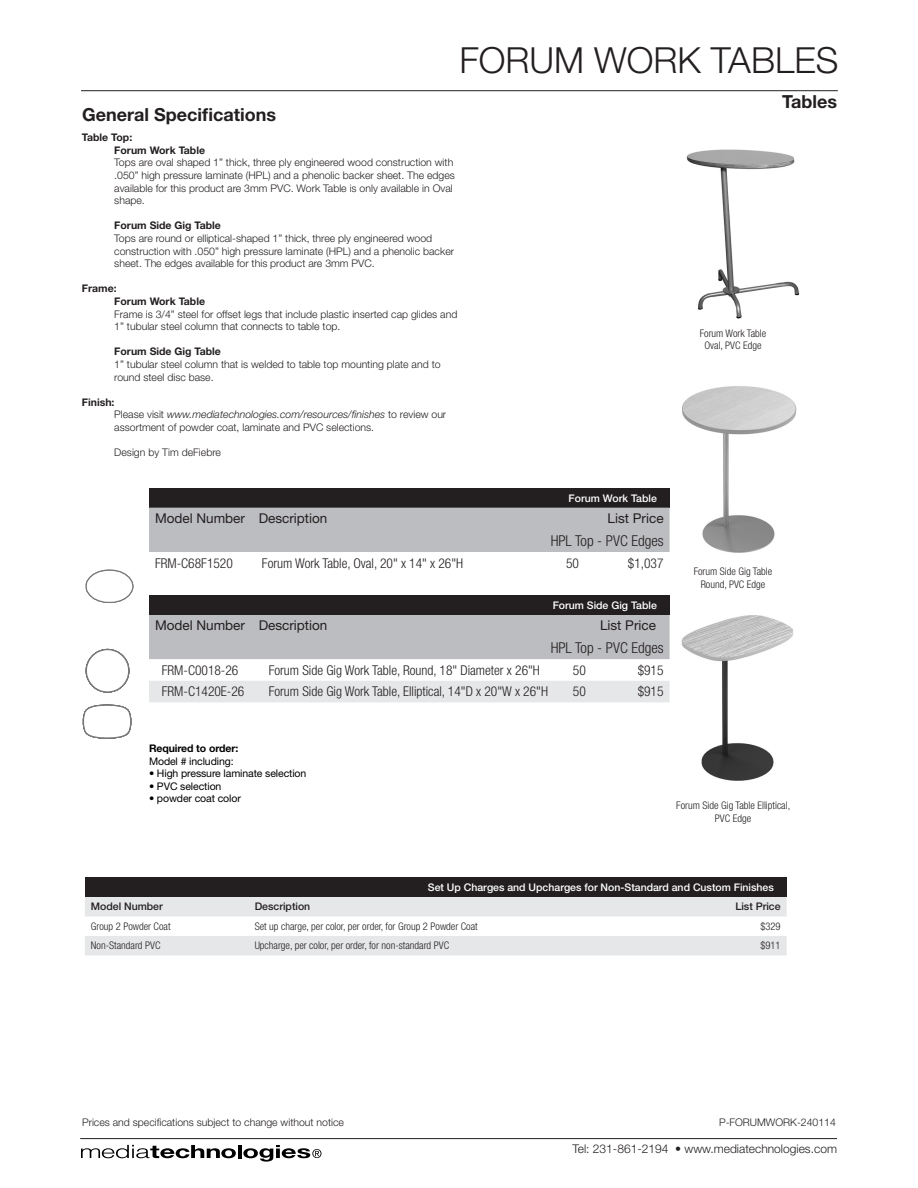
<style>
.page{position:relative;width:918px;height:1188px;background:#fff}
.page>*{position:absolute;margin:0;border:0;box-sizing:border-box;transform-origin:0 0}
.Product_Name_Page_Title{font:300 36px "Helvetica Neue LT Std";color:#231f20}
.General_Specifications_Heading{font:700 18px "Helvetica Neue LT Std";color:#231f20}
.t1{font:300 condensed 15px "Helvetica Neue LT Std";color:#231f20}
.t2{font:300 condensed 13.5px "Helvetica Neue LT Std";color:#231f20}
.t3{font:13.5px "Helvetica Neue LT Std";color:#231f20}
.t4{font:300 12px "Helvetica Neue LT Std";color:#231f20}
.main_spec{font:300 10.5px/12.6px "Helvetica Neue LT Std";color:#231f20}
.Table_Body{font:300 condensed 10.5px/12.6px "Helvetica Neue LT Std";color:#231f20;text-align:center}
.Table_Line_Head{font:500 10.5px "Helvetica Neue LT Std";color:#fff}
.t5{font:10.5px "Helvetica Neue LT Std";letter-spacing:-.01em;color:#000}
.main_spec-2{font:700 10.5px "Helvetica Neue LT Std";color:#231f20}
.Table_Column_Head{font:500 10.5px "Helvetica Neue LT Std";color:#231f20}
.spec_subhead{font:700 10.5px "Helvetica Neue LT Std";color:#231f20}
.t6{font:700 10.5px "Helvetica Neue LT Std";letter-spacing:-.01em;color:#000}
.s1{font-style:italic}
</style>
<div class="page">
<svg style="left:81px;top:1145px;width:155px;height:13px"></svg>
<hr style="left:238px;top:1145px;width:4px;height:13px;background:#000">
<svg style="left:243px;top:1145px;width:79px;height:17px"></svg>
<hr style="left:80px;top:1138px;width:757px;height:1px;background:#231f20">
<hr style="left:81px;top:90px;width:757px;height:1px;background:#231f20">
<img style="left:686px;top:149px;width:114px;height:170px">
<img style="left:681px;top:615px;width:112px;height:166px">
<img style="left:682px;top:386px;width:115px;height:167px">
<div style="left:149px;top:488px;width:521px;height:20px;background:#231f20"></div>
<svg style="left:149px;top:508px;width:521px;height:151px;fill:#bcbdc0"></svg>
<div style="left:149px;top:595px;width:521px;height:20px;background:#231f20"></div>
<div style="left:149px;top:681px;width:521px;height:21px;background:#e6e7e9"></div>
<svg style="left:85px;top:569px;width:49px;height:34px"></svg>
<svg style="left:85px;top:648px;width:45px;height:45px"></svg>
<svg style="left:82px;top:704px;width:50px;height:35px"></svg>
<div style="left:85px;top:878px;width:702px;height:19px;background:#231f20"></div>
<svg style="left:85px;top:897px;width:702px;height:58px"></svg>
<p class="General_Specifications_Heading" style="left:82px;top:103px;width:195px">General Specifications</p>
<p class="Product_Name_Page_Title" style="left:459px;top:39px;width:380px">FORUM WORK TABLES</p>
<h2 class="General_Specifications_Heading" style="left:782px;top:90px;width:56px">Tables</h2>
<p class="spec_subhead" style="left:82px;top:131px;width:52px">Table Top:</p>
<p class="main_spec-2" style="left:114px;top:144px;width:92px">Forum Work Table</p>
<p class="main_spec" style="left:114px;top:156px;width:342px">Tops are oval shaped 1” thick, three ply engineered wood construction with .050” high pressure laminate (HPL) and a phenolic backer sheet. The edges available for this product are 3mm PVC. Work Table is only available in Oval shape.</p>
<p class="main_spec-2" style="left:114px;top:219px;width:108px">Forum Side Gig Table</p>
<p class="main_spec" style="left:114px;top:232px;width:341px">Tops are round or elliptical-shaped 1” thick, three ply engineered wood construction with .050” high pressure laminate (HPL) and a phenolic backer sheet. The edges available for this product are 3mm PVC.</p>
<p class="spec_subhead" style="left:82px;top:282px;width:36px">Frame:</p>
<p class="main_spec-2" style="left:114px;top:295px;width:92px">Forum Work Table</p>
<p class="main_spec" style="left:114px;top:307px;width:345px">Frame is 3/4” steel for offset legs that include plastic inserted cap glides and<br>1” tubular steel column that connects to table top.</p>
<p class="main_spec-2" style="left:114px;top:345px;width:108px">Forum Side Gig Table</p>
<p class="main_spec" style="left:114px;top:358px;width:328px">1” tubular steel column that is welded to table top mounting plate and to round steel disc base.</p>
<p class="spec_subhead" style="left:82px;top:396px;width:34px">Finish:</p>
<p class="main_spec" style="left:114px;top:408px;width:333px">Please visit <span class="s1">www.mediatechnologies.com/resources/finishes</span> to review our assortment of powder coat, laminate and PVC selections.</p>
<p class="main_spec" style="left:114px;top:446px;width:108px">Design by Tim deFiebre</p>
<p class="Table_Line_Head" style="left:569px;top:492px;width:90px">Forum Work Table</p>
<p class="t3" style="left:155px;top:510px;width:92px">Model Number</p>
<p class="t3" style="left:259px;top:510px;width:70px">Description</p>
<p class="t3" style="left:608px;top:510px;width:57px">List Price</p>
<p class="t1" style="left:551px;top:532px;width:114px">HPL Top - PVC Edges</p>
<p class="t2" style="left:155px;top:555px;width:79px">FRM-C68F1520</p>
<p class="t2" style="left:262px;top:555px;width:203px">Forum Work Table, Oval, 20" x 14" x 26"H</p>
<p class="t2" style="left:566px;top:555px;width:14px">50</p>
<p class="t2" style="left:628px;top:555px;width:37px">$1,037</p>
<p class="Table_Line_Head" style="left:553px;top:599px;width:106px">Forum Side Gig Table</p>
<p class="t3" style="left:155px;top:618px;width:92px">Model Number</p>
<p class="t3" style="left:259px;top:618px;width:70px">Description</p>
<p class="t3" style="left:600px;top:618px;width:57px">List Price</p>
<p class="t1" style="left:551px;top:639px;width:114px">HPL Top - PVC Edges</p>
<p class="t2" style="left:162px;top:662px;width:78px">FRM-C0018-26</p>
<p class="t2" style="left:269px;top:662px;width:273px">Forum Side Gig Work Table, Round, 18" Diameter x 26"H</p>
<p class="t2" style="left:573px;top:662px;width:14px">50</p>
<p class="t2" style="left:638px;top:662px;width:27px">$915</p>
<p class="t2" style="left:162px;top:684px;width:84px">FRM-C1420E-26</p>
<p class="t2" style="left:269px;top:684px;width:281px">Forum Side Gig Work Table, Elliptical, 14"D x 20"W x 26"H</p>
<p class="t2" style="left:573px;top:684px;width:14px">50</p>
<p class="t2" style="left:638px;top:684px;width:27px">$915</p>
<p class="Table_Body" style="left:700px;top:327px;width:68px">Forum Work Table</p>
<p class="Table_Body" style="left:704px;top:339px;width:59px">Oval, PVC Edge</p>
<p class="Table_Body" style="left:694px;top:565px;width:80px">Forum Side Gig Table<br>Round, PVC Edge</p>
<p class="t6" style="left:149px;top:742px;width:91px">Required to order:</p>
<p class="t5" style="left:149px;top:755px;width:86px">Model # including:</p>
<p class="t5" style="left:149px;top:767px;width:159px">• High pressure laminate selection</p>
<p class="t5" style="left:149px;top:780px;width:74px">• PVC selection</p>
<p class="t5" style="left:149px;top:792px;width:93px">• powder coat color</p>
<p class="Table_Body" style="left:676px;top:799px;width:115px">Forum Side Gig Table Elliptical,<br>PVC Edge</p>
<p class="Table_Line_Head" style="left:428px;top:881px;width:348px">Set Up Charges and Upcharges for Non-Standard and Custom Finishes</p>
<p class="Table_Column_Head" style="left:91px;top:900px;width:73px">Model Number</p>
<p class="Table_Column_Head" style="left:255px;top:900px;width:57px">Description</p>
<p class="Table_Column_Head" style="left:735px;top:900px;width:47px">List Price</p>
<p class="Table_Body" style="left:91px;top:920px;width:81px">Group 2 Powder Coat</p>
<p class="Table_Body" style="left:255px;top:920px;width:225px">Set up charge, per color, per order, for Group 2 Powder Coat</p>
<p class="Table_Body" style="left:761px;top:920px;width:22px">$329</p>
<p class="Table_Body" style="left:91px;top:939px;width:71px">Non-Standard PVC</p>
<p class="Table_Body" style="left:255px;top:939px;width:196px">Upcharge, per color, per order, for non-standard PVC</p>
<p class="Table_Body" style="left:761px;top:939px;width:22px">$911</p>
<p class="main_spec" style="left:82px;top:1115px;width:263px">Prices and specifications subject to change without notice</p>
<p class="main_spec" style="left:719px;top:1115px;width:118px">P-FORUMWORK-240114</p>
<p class="t4" style="left:572px;top:1142px;width:266px">Tel: 231-861-2194 • www.mediatechnologies.com</p>
</div>
